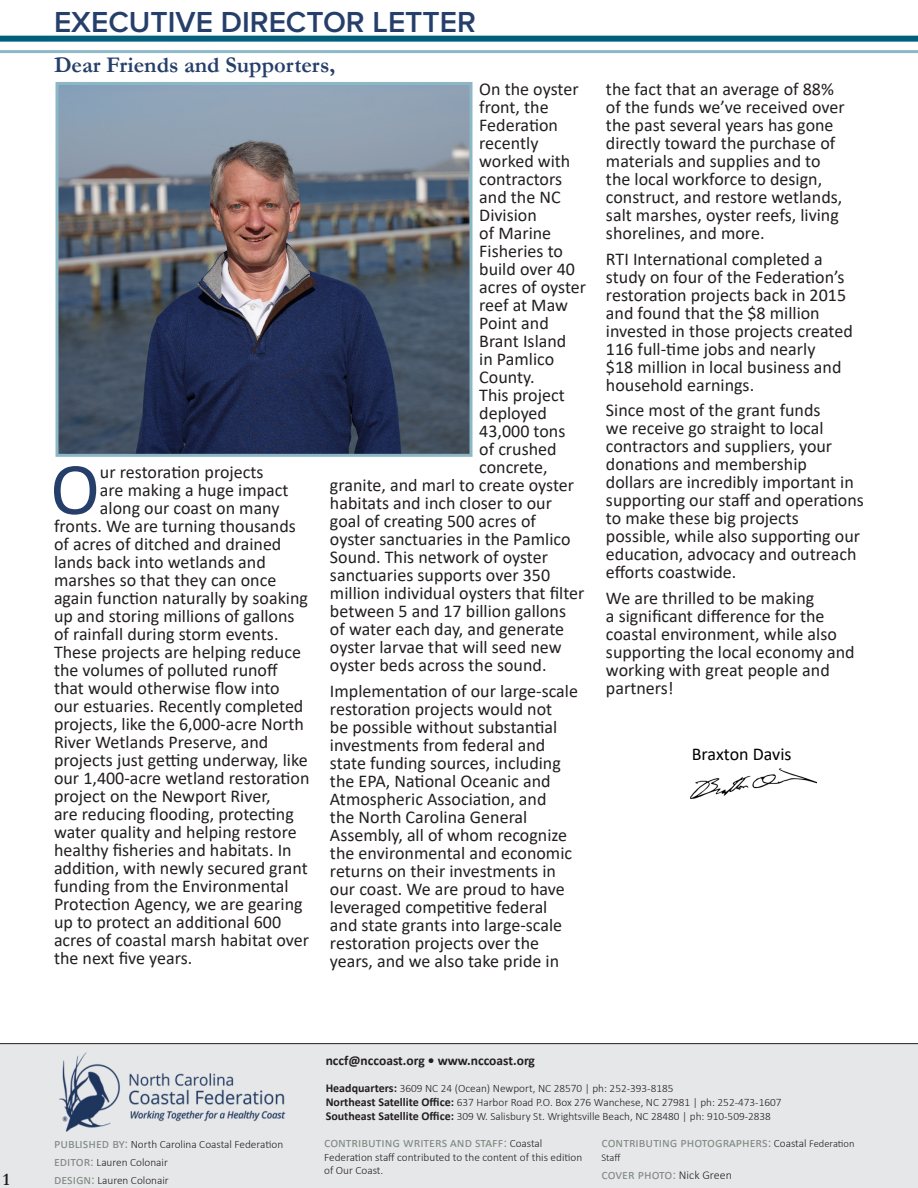
<style>
.page{position:relative;width:918px;height:1188px;background:#fff}
.page>*{position:absolute;margin:0;border:0;box-sizing:border-box;transform-origin:0 0}
.t1{font:74.7px "Calibri";color:#263f6a}
.t2{font:600 30px "Proxima Nova";color:#263f6a}
.t3{font:700 22.5px "Garamond";color:#263f6a}
.t4{font:18px/18px "Calibri";color:#231f20}
.t5{font:18px "Calibri";color:#000}
.t6{font:700 17.55px "Garamond";color:#231f20}
.t7{font:13.5px "Calibri";color:#818b83}
.t8{font:700 13.5px "Calibri";color:#231f20}
.t9{font:300 11.25px/13.5px "Calibri";color:#231f20}
.t10{font:300 10.5px "Calibri";color:#231f20}
.s1{font-weight:400;font-size:13.5px;color:#818b83}
.s2{font-weight:700;font-size:12px}
.s3{font-weight:300;font-size:11.25px;color:#231f20}
.s4{font-weight:300;font-size:10.5px;color:#231f20}
.s5{font-weight:300;font-size:12px;color:#231f20}
</style>
<div class="page">
<div style="left:0;top:1044px;width:918px;height:144px;background:#e6e7e9"></div>
<img style="left:59px;top:1052px;width:227px;height:80px">
<hr style="left:0;top:1043px;width:918px;height:1px;background:#231f20">
<div style="left:0;top:36px;width:918px;height:6px;background:#00607c"></div>
<hr style="left:0;top:50px;width:918px;height:3px;background:#8cb8c6">
<div style="left:25px;top:27px;width:347px;height:90px;background:#fff;opacity:.65"></div>
<img style="left:690px;top:768px;width:127px;height:30px">
<img style="left:60px;top:86px;width:408px;height:367px">
<div style="left:56px;top:82px;width:416px;height:375px;border:3px solid #8cb8c6"></div>
<p class="t6" style="left:3px;top:1167px;width:8px">1</p>
<p class="t2" style="left:54px;top:-1px;width:424px">EXECUTIVE DIRECTOR LETTER</p>
<p class="t3" style="left:54px;top:50px;width:283px">Dear Friends and Supporters,</p>
<p class="t1" style="left:50px;top:437px;width:51px">O</p>
<p class="t4" style="left:100px;top:463px;width:165px">ur restoration projects</p>
<p class="t4" style="left:100px;top:481px;width:190px">are making a huge impact</p>
<p class="t4" style="left:100px;top:499px;width:181px">along our coast on many</p>
<p class="t4" style="left:54px;top:517px;width:243px">fronts. We are turning thousands</p>
<p class="t4" style="left:54px;top:535px;width:229px">of acres of ditched and drained</p>
<p class="t4" style="left:54px;top:553px;width:213px">lands back into wetlands and</p>
<p class="t4" style="left:54px;top:571px;width:224px">marshes so that they can once</p>
<p class="t4" style="left:54px;top:589px;width:256px">again function naturally by soaking</p>
<p class="t4" style="left:54px;top:607px;width:242px">up and storing millions of gallons</p>
<p class="t4" style="left:54px;top:625px;width:226px">of rainfall during storm events.</p>
<p class="t4" style="left:54px;top:643px;width:249px">These projects are helping reduce</p>
<p class="t4" style="left:54px;top:661px;width:225px">the volumes of polluted runoff</p>
<p class="t4" style="left:54px;top:679px;width:227px">that would otherwise flow into</p>
<p class="t4" style="left:54px;top:697px;width:251px">our estuaries. Recently completed</p>
<p class="t4" style="left:54px;top:715px;width:252px">projects, like the 6,000-acre North</p>
<p class="t4" style="left:54px;top:733px;width:216px">River Wetlands Preserve, and</p>
<p class="t4" style="left:54px;top:751px;width:255px">projects just getting underway, like</p>
<p class="t4" style="left:54px;top:769px;width:257px">our 1,400-acre wetland restoration</p>
<p class="t4" style="left:54px;top:787px;width:218px">project on the Newport River,</p>
<p class="t4" style="left:54px;top:805px;width:241px">are reducing flooding, protecting</p>
<p class="t4" style="left:54px;top:823px;width:244px">water quality and helping restore</p>
<p class="t4" style="left:54px;top:841px;width:239px">healthy fisheries and habitats. In</p>
<p class="t4" style="left:54px;top:859px;width:255px">addition, with newly secured grant</p>
<p class="t4" style="left:54px;top:877px;width:236px">funding from the Environmental</p>
<p class="t4" style="left:54px;top:895px;width:250px">Protection Agency, we are gearing</p>
<p class="t4" style="left:54px;top:913px;width:229px">up to protect an additional 600</p>
<p class="t4" style="left:54px;top:931px;width:257px">acres of coastal marsh habitat over</p>
<p class="t4" style="left:54px;top:949px;width:140px">the next five years.</p>
<p class="t4" style="left:479px;top:80px;width:101px">On the oyster</p>
<p class="t4" style="left:479px;top:98px;width:71px">front, the</p>
<p class="t4" style="left:479px;top:116px;width:80px">Federation</p>
<p class="t4" style="left:479px;top:134px;width:61px">recently</p>
<p class="t4" style="left:479px;top:152px;width:93px">worked with</p>
<p class="t4" style="left:479px;top:170px;width:84px">contractors</p>
<p class="t4" style="left:479px;top:188px;width:83px">and the NC</p>
<p class="t4" style="left:479px;top:206px;width:59px">Division</p>
<p class="t4" style="left:479px;top:224px;width:74px">of Marine</p>
<p class="t4" style="left:479px;top:242px;width:85px">Fisheries to</p>
<p class="t4" style="left:479px;top:260px;width:97px">build over 40</p>
<p class="t4" style="left:479px;top:278px;width:108px">acres of oyster</p>
<p class="t4" style="left:479px;top:296px;width:90px">reef at Maw</p>
<p class="t4" style="left:479px;top:314px;width:71px">Point and</p>
<p class="t4" style="left:479px;top:332px;width:89px">Brant Island</p>
<p class="t4" style="left:479px;top:350px;width:76px">in Pamlico</p>
<p class="t4" style="left:479px;top:368px;width:57px">County.</p>
<p class="t4" style="left:479px;top:386px;width:87px">This project</p>
<p class="t4" style="left:479px;top:404px;width:69px">deployed</p>
<p class="t4" style="left:479px;top:422px;width:88px">43,000 tons</p>
<p class="t4" style="left:479px;top:440px;width:79px">of crushed</p>
<p class="t4" style="left:479px;top:458px;width:70px">concrete,</p>
<p class="t4" style="left:330px;top:476px;width:246px">granite, and marl to create oyster</p>
<p class="t4" style="left:330px;top:494px;width:224px">habitats and inch closer to our</p>
<p class="t4" style="left:330px;top:512px;width:208px">goal of creating 500 acres of</p>
<p class="t4" style="left:330px;top:530px;width:242px">oyster sanctuaries in the Pamlico</p>
<p class="t4" style="left:330px;top:548px;width:220px">Sound. This network of oyster</p>
<p class="t4" style="left:330px;top:566px;width:222px">sanctuaries supports over 350</p>
<p class="t4" style="left:330px;top:584px;width:256px">million individual oysters that filter</p>
<p class="t4" style="left:330px;top:602px;width:238px">between 5 and 17 billion gallons</p>
<p class="t4" style="left:330px;top:620px;width:236px">of water each day, and generate</p>
<p class="t4" style="left:330px;top:638px;width:233px">oyster larvae that will seed new</p>
<p class="t4" style="left:330px;top:656px;width:218px">oyster beds across the sound.</p>
<p class="t4" style="left:330px;top:682px;width:250px">Implementation of our large-scale restoration projects would not<br>be possible without substantial investments from federal and state funding sources, including the EPA, National Oceanic and<br>Atmospheric Association, and<br>the North Carolina General<br>Assembly, all of whom recognize the environmental and economic returns on their investments in our coast. We are proud to have leveraged competitive federal and state grants into large-scale restoration projects over the years, and we also take pride in</p>
<p class="t4" style="left:606px;top:80px;width:240px">the fact that an average of 88% of the funds we’ve received over the past several years has gone directly toward the purchase of materials and supplies and to the local workforce to design, construct, and restore wetlands, salt marshes, oyster reefs, living shorelines, and more.</p>
<p class="t4" style="left:606px;top:250px;width:248px">RTI International completed a study on four of the Federation’s restoration projects back in 2015 and found that the $8 million invested in those projects created<br>116 full-time jobs and nearly<br>$18 million in local business and household earnings.</p>
<p class="t4" style="left:606px;top:401px;width:259px">Since most of the grant funds<br>we receive go straight to local contractors and suppliers, your donations and membership<br>dollars are incredibly important in supporting our staff and operations to make these big projects possible, while also supporting our education, advocacy and outreach efforts coastwide.</p>
<p class="t4" style="left:606px;top:589px;width:250px">We are thrilled to be making<br>a significant difference for the coastal environment, while also supporting the local economy and working with great people and partners!</p>
<p class="t5" style="left:692px;top:741px;width:101px">Braxton Davis</p>
<p class="t9" style="left:54px;top:1137px;width:231px"><span class="s1">published by:</span> North Carolina Coastal Federation</p>
<p class="t9" style="left:54px;top:1155px;width:115px"><span class="s1">editor:</span> Lauren Colonair</p>
<p class="t9" style="left:54px;top:1173px;width:116px"><span class="s1">design:</span> Lauren Colonair</p>
<p class="t8" style="left:326px;top:1051px;width:211px">nccf@nccoast.org • www.nccoast.org</p>
<p class="t9" style="left:326px;top:1081px;width:349px"><span class="s2">Headquarters:</span> 3609 NC 24 (Ocean) Newport, NC 28570 | ph: 252-393-8185</p>
<p class="t9" style="left:326px;top:1095px;width:457px"><span class="s2">Northeast Satellite Office:</span> 637 Harbor Road P.O. Box 276 Wanchese, NC 27981 | ph: 252-473-1607</p>
<p class="t9" style="left:326px;top:1110px;width:447px"><span class="s2">Southeast Satellite Office:</span> 309 W. Salisbury St. Wrightsville Beach, NC 28480 | ph: 910-509-2838</p>
<p class="t7" style="left:324px;top:1134px;width:220px">contributing writers and staff: <span class="s3">Coastal</span></p>
<p class="t9" style="left:324px;top:1150px;width:260px">Federation staff contributed to the content of this edition of Our Coast.</p>
<p class="t7" style="left:602px;top:1134px;width:254px">contributing photographers: <span class="s3">Coastal</span> <span class="s4">Federation</span></p>
<p class="t10" style="left:602px;top:1151px;width:21px">Staff</p>
<p class="t7" style="left:602px;top:1165px;width:132px">cover photo: <span class="s5">Nick Green</span></p>
</div>
